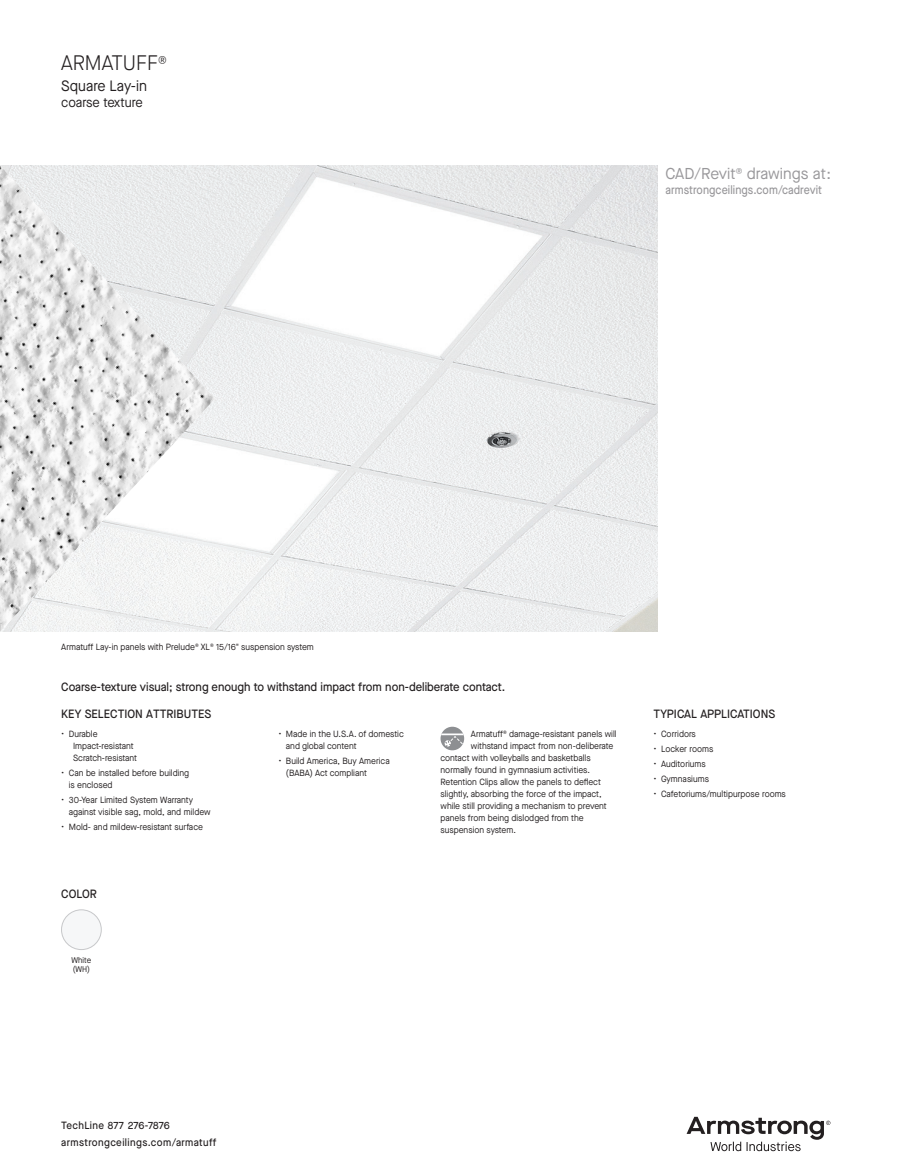
<style>
.page{position:relative;width:905px;height:1175px;background:#fff}
.page>*{position:absolute;margin:0;border:0;box-sizing:border-box;transform-origin:0 0}
.t1{font:300 21px "Maison Neue";color:#231f20;scale:.95 1}
.t2{font:15.75px "Maison Neue";letter-spacing:.005em;color:#99989b}
.t3{font:15px "Maison Neue";color:#231f20;scale:.95 1}
.t4{font:13.5px "Maison Neue";letter-spacing:-.01em;color:#231f20;scale:.95 1}
.t5{font:500 12px "Maison Neue";color:#231f20;scale:.95 1}
.t6{font:500 12px "Maison Neue";letter-spacing:.01em;color:#99989b;scale:.9 1}
.t7{font:500 10.5px/17px "Maison Neue";letter-spacing:.04em;color:#231f20;scale:.95 1}
.t8{font:9px "Maison Neue";color:#231f20;scale:.95 1}
.t9{font:9px/12px "Maison Neue";color:#231f20}
.t10{font:8.25px/9.8px "Maison Neue";color:#231f20;scale:.95 1}
</style>
<div class="page">
<svg style="left:686px;top:1116px;width:144px;height:35px"></svg>
<img style="left:215px;top:165px;width:442px;height:467px">
<img style="left:0;top:165px;width:215px;height:467px">
<div style="left:61px;top:909px;width:40px;height:40px;background:#f6f7f8;border-radius:50%"></div>
<div style="left:61px;top:909px;width:40px;height:40px;border:1px solid #c7c8ca;border-radius:50%"></div>
<div style="left:440px;top:726px;width:24px;height:24px;background:#8d8f92;border-radius:50%"></div>
<svg style="left:441px;top:733px;width:22px;height:13px"></svg>
<h1 class="t1" style="left:61px;top:49px;width:112px">ARMATUFF<sup>®</sup></h1>
<h3 class="t3" style="left:61px;top:76px;width:92px">Square Lay-in</h3>
<h3 class="t4" style="left:61px;top:94px;width:87px">coarse texture</h3>
<h2 class="t2" style="left:665px;top:163px;width:167px">CAD/Revit<sup>®</sup> drawings at:</h2>
<h3 class="t6" style="left:665px;top:182px;width:175px">armstrongceilings.com/cadrevit</h3>
<p class="t8" style="left:61px;top:640px;width:267px">Armatuff Lay-in panels with Prelude<sup>®</sup> XL<sup>®</sup> 15/16" suspension system</p>
<h3 class="t5" style="left:61px;top:678px;width:469px">Coarse-texture visual; strong enough to withstand impact from non-deliberate contact.</h3>
<h3 class="t5" style="left:61px;top:705px;width:159px">KEY SELECTION ATTRIBUTES</h3>
<p class="t9" style="left:73px;top:728px;width:66px;text-indent:-12px">• Durable<br>Impact-resistant<br>Scratch-resistant</p>
<p class="t9" style="left:69px;top:767px;width:122px;text-indent:-7px">• Can be installed before building is enclosed</p>
<p class="t9" style="left:69px;top:794px;width:143px;text-indent:-7px">• 30-Year Limited System Warranty against visible sag, mold, and mildew</p>
<p class="t9" style="left:61px;top:821px;width:143px">• Mold- and mildew-resistant surface</p>
<h3 class="t5" style="left:61px;top:886px;width:39px">COLOR</h3>
<p class="t10" style="left:71px;top:954px;width:22px">White (WH)</p>
<p class="t9" style="left:286px;top:727px;width:119px;text-indent:-7px">• Made in the U.S.A. of domestic and global content</p>
<p class="t9" style="left:286px;top:754px;width:105px;text-indent:-7px">• Build America, Buy America (BABA) Act compliant</p>
<p class="t8" style="left:471px;top:727px;width:155px">Armatuff<sup>®</sup> damage-resistant panels will</p>
<p class="t8" style="left:471px;top:739px;width:151px">withstand impact from non-deliberate</p>
<p class="t8" style="left:440px;top:751px;width:159px">contact with volleyballs and basketballs</p>
<p class="t8" style="left:440px;top:763px;width:159px">normally found in gymnasium activities.</p>
<p class="t8" style="left:440px;top:775px;width:170px">Retention Clips allow the panels to deflect</p>
<p class="t8" style="left:440px;top:787px;width:171px">slightly, absorbing the force of the impact,</p>
<p class="t8" style="left:440px;top:799px;width:176px">while still providing a mechanism to prevent</p>
<p class="t8" style="left:440px;top:811px;width:152px">panels from being dislodged from the</p>
<p class="t8" style="left:440px;top:823px;width:81px">suspension system.</p>
<h3 class="t5" style="left:653px;top:705px;width:129px">TYPICAL APPLICATIONS</h3>
<p class="t9" style="left:653px;top:728px;width:44px">• Corridors</p>
<p class="t9" style="left:653px;top:743px;width:61px">• Locker rooms</p>
<p class="t9" style="left:653px;top:758px;width:54px">• Auditoriums</p>
<p class="t9" style="left:653px;top:773px;width:57px">• Gymnasiums</p>
<p class="t9" style="left:653px;top:788px;width:134px">• Cafetoriums/multipurpose rooms</p>
<p class="t7" style="left:61px;top:1116px;width:165px">TechLine 877 276-7876 armstrongceilings.com/armatuff</p>
</div>
